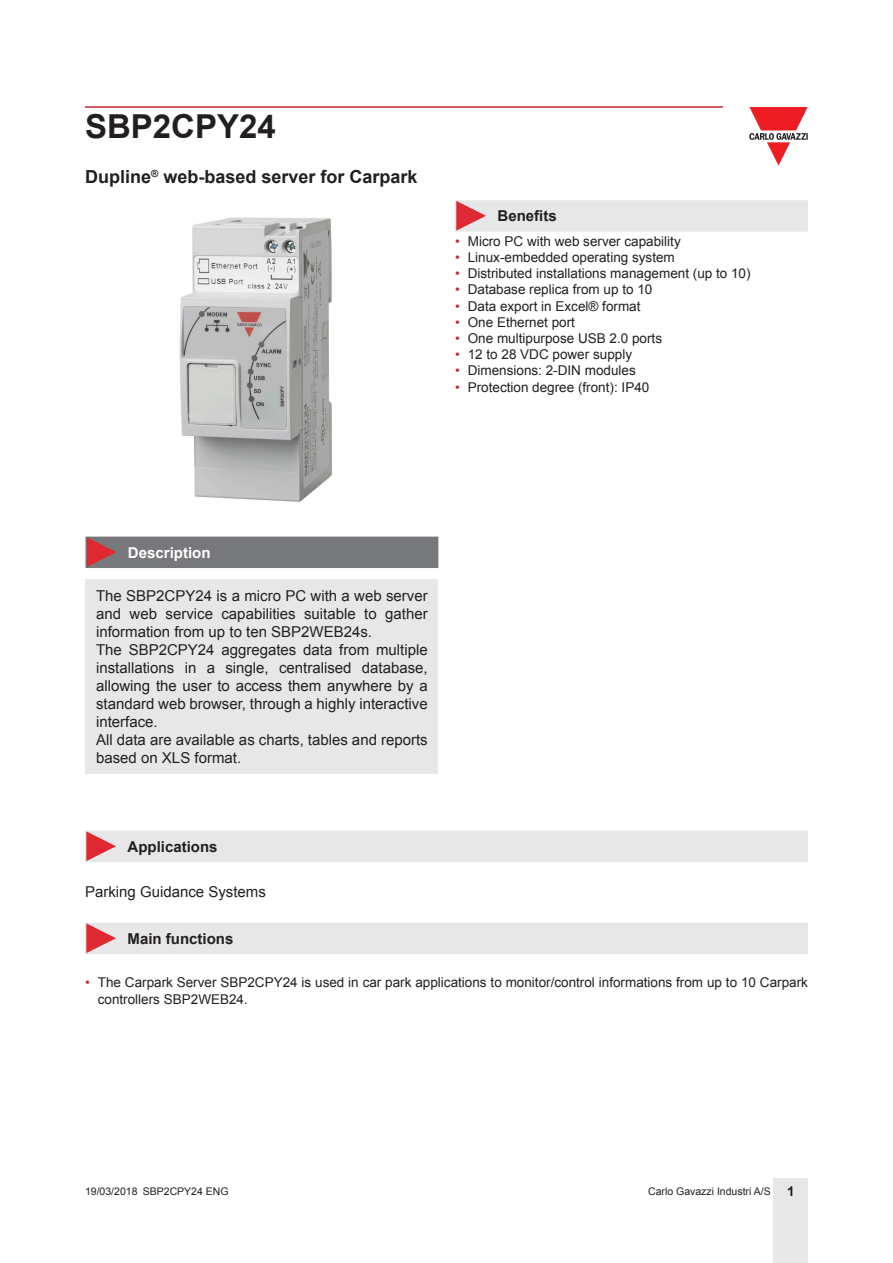
<style>
.page{position:relative;width:893px;height:1263px;background:#fff}
.page>*{position:absolute;margin:0;border:0;box-sizing:border-box;transform-origin:0 0}
.Titolo01_1PM{font:700 33px "Arial";color:#231f20}
.Titolo02{font:700 18px "Arial";color:#231f20}
.Testo{font:15px/18px "Arial";color:#231f20;text-align:justify}
.Titolo03{font:700 15px "Arial";color:#231f20}
.Titolo04{font:700 15px "Arial";color:#fff}
.t1{font:13.5px/16.2px "Arial";color:#231f20}
.NumeroPagina{font:10.5px "Arial";color:#231f20}
.Z_CodiceProdotto{font:10.5px "Arial";color:#231f20}
.s1{color:#c42633}
.s2{font-weight:700;font-size:13.5px}
</style>
<div class="page">
<hr style="left:85px;top:106px;width:638px;height:2px;background:#c42633">
<div style="left:774px;top:1178px;width:34px;height:85px;background:#e7e7e8"></div>
<svg style="left:749px;top:107px;width:59px;height:59px"></svg>
<div style="left:85px;top:580px;width:353px;height:194px;background:#e7e7e8"></div>
<img style="left:179px;top:217px;width:153px;height:285px">
<div style="left:85px;top:537px;width:353px;height:31px;background:#77787b"></div>
<div style="left:455px;top:200px;width:353px;height:32px;background:#e7e7e8"></div>
<div style="left:85px;top:831px;width:723px;height:31px;background:#e7e7e8"></div>
<div style="left:85px;top:923px;width:723px;height:31px;background:#e7e7e8"></div>
<p class="Titolo01_1PM" style="left:85px;top:104px;width:192px">SBP2CPY24</p>
<p class="Titolo02" style="left:85px;top:165px;width:334px">Dupline<sup>®</sup> web-based server for Carpark</p>
<p class="Titolo03" style="left:497px;top:206px;width:61px">Benefits</p>
<p class="t1" style="left:455px;top:233px;width:227px"><span class="s1">•</span> Micro PC with web server capability</p>
<p class="t1" style="left:455px;top:249px;width:221px"><span class="s1">•</span> Linux-embedded operating system</p>
<p class="t1" style="left:455px;top:265px;width:297px"><span class="s1">•</span> Distributed installations management (up to 10)</p>
<p class="t1" style="left:455px;top:282px;width:199px"><span class="s1">•</span> Database replica from up to 10</p>
<p class="t1" style="left:455px;top:298px;width:187px"><span class="s1">•</span> Data export in Excel® format</p>
<p class="t1" style="left:455px;top:314px;width:122px"><span class="s1">•</span> One Ethernet port</p>
<p class="t1" style="left:455px;top:330px;width:209px"><span class="s1">•</span> One multipurpose USB 2.0 ports</p>
<p class="t1" style="left:455px;top:346px;width:179px"><span class="s1">•</span> 12 to 28 VDC power supply</p>
<p class="t1" style="left:455px;top:363px;width:182px"><span class="s1">•</span> Dimensions: 2-DIN modules</p>
<p class="t1" style="left:455px;top:379px;width:196px"><span class="s1">•</span> Protection degree (front): IP40</p>
<p class="Titolo04" style="left:128px;top:542px;width:84px">Description</p>
<p class="Testo" style="left:96px;top:587px;width:333px">The SBP2CPY24 is a micro PC with a web server and web service capabilities suitable to gather information from up to ten SBP2WEB24s.</p>
<p class="Testo" style="left:96px;top:641px;width:333px">The SBP2CPY24 aggregates data from multiple installations in a single, centralised database, allowing the user to access them anywhere by a standard web browser, through a highly interactive interface.</p>
<p class="Testo" style="left:96px;top:731px;width:333px">All data are available as charts, tables and reports based on XLS format.</p>
<p class="Titolo03" style="left:128px;top:837px;width:92px">Applications</p>
<p class="Testo" style="left:85px;top:883px;width:182px">Parking Guidance Systems</p>
<p class="Titolo03" style="left:128px;top:928px;width:107px">Main functions</p>
<p class="t1" style="left:98px;top:975px;width:712px;text-indent:-13px"><span class="s1">•</span> The Carpark Server SBP2CPY24 is used in car park applications to monitor/control informations from up to 10 Carpark controllers SBP2WEB24.</p>
<p class="Z_CodiceProdotto" style="left:85px;top:1184px;width:145px">19/03/2018 SBP2CPY24 ENG</p>
<p class="NumeroPagina" style="left:648px;top:1184px;width:148px">Carlo Gavazzi Industri A/S <span class="s2">1</span></p>
</div>
